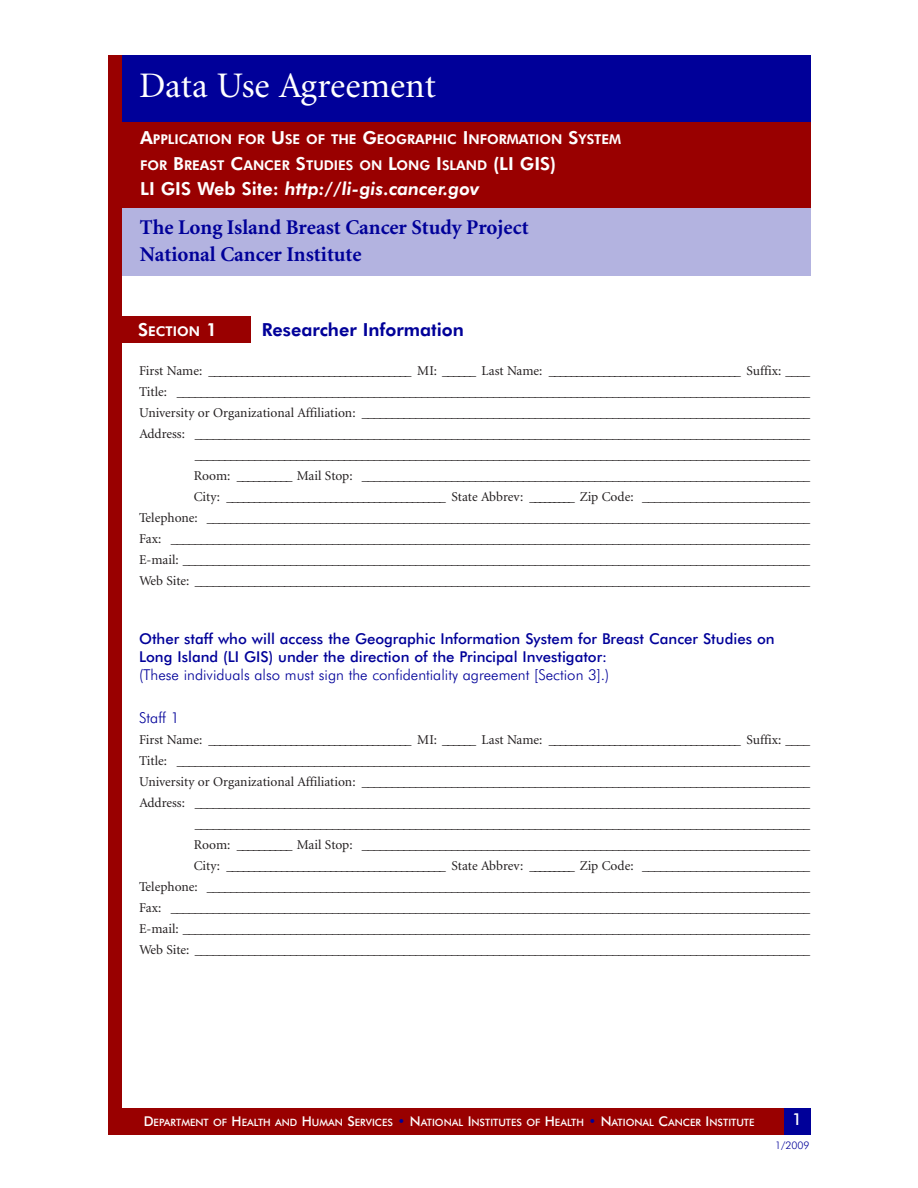
<style>
.page{position:relative;width:918px;height:1188px;background:#fff}
.page>*{position:absolute;margin:0;border:0;box-sizing:border-box;transform-origin:0 0}
.t1{font:36px "Minion Cyr";color:#fff}
.t2{font:700 21px/27px "Minion Cyr";color:#009}
.t3{font:italic 800 18px "Futura BT";color:#fff}
.t4{font:800 18px "Futura BT";color:#009}
.t5{font:500 16.5px "Futura BT";color:#fff}
.t6{font:500 15px/18px "Futura BT";color:#009}
.t7{font:300 15px "Futura BT";color:#009}
.t8{font:13.5px/21px "Minion Cyr";color:#231f20;text-align:right}
.t9{font:800 13.5px/25.5px "Futura BT";color:#fff}
.t10{font:300 10.5px "Futura BT";color:#009}
.t11{font:500 10.2px "Futura BT";color:#fff}
.s1{font-size:18px}
.s2{font-style:normal}
.s3{font-size:13.5px}
.s4{font-size:13.5px;color:#009}
</style>
<div class="page">
<div style="left:110px;top:208px;width:701px;height:68px;background:#b3b3e0"></div>
<div style="left:109px;top:55px;width:702px;height:68px;background:#009"></div>
<div style="left:110px;top:122px;width:701px;height:85px;background:#900"></div>
<div style="left:111px;top:1108px;width:673px;height:27px;background:#900"></div>
<div style="left:784px;top:1108px;width:27px;height:27px;background:#009"></div>
<div style="left:108px;top:316px;width:143px;height:27px;background:#900"></div>
<div style="left:108px;top:55px;width:13px;height:1080px;background:#900"></div>
<h1 class="t1" style="left:139px;top:72px;width:298px">Data Use Agreement</h1>
<p class="t9" style="left:140px;top:128px;width:483px"><span class="s1">A</span>PPLICATION FOR <span class="s1">U</span>SE OF THE <span class="s1">G</span>EOGRAPHIC <span class="s1">I</span>NFORMATION <span class="s1">S</span>YSTEM<br>FOR <span class="s1">B</span>REAST <span class="s1">C</span>ANCER <span class="s1">S</span>TUDIES ON <span class="s1">L</span>ONG <span class="s1">I</span>SLAND <span class="s1">(LI GIS)</span></p>
<h3 class="t3" style="left:140px;top:181px;width:341px"><span class="s2">LI GIS Web Site:</span> http://li-gis.cancer.gov</h3>
<h2 class="t2" style="left:140px;top:215px;width:390px">The Long Island Breast Cancer Study Project<br>National Cancer Institute</h2>
<p class="t9" style="left:138px;top:320px;width:81px"><span class="s1">S</span>ECTION <span class="s1">1</span></p>
<h3 class="t4" style="left:262px;top:322px;width:204px">Researcher Information</h3>
<p class="t8" style="left:139px;top:361px;width:673px">First Name: _____________________________________ MI: ______ Last Name: ___________________________________ Suffix: ____ Title: __________________________________________________________________________________________________________ University or Organizational Affiliation: ___________________________________________________________________________ Address: _______________________________________________________________________________________________________ _______________________________________________________________________________________________________<br>Room: __________ Mail Stop: ___________________________________________________________________________<br>City: ________________________________________ State Abbrev: _________ Zip Code: ____________________________ Telephone: _____________________________________________________________________________________________________ Fax: ___________________________________________________________________________________________________________ E-mail: _________________________________________________________________________________________________________ Web Site: _______________________________________________________________________________________________________</p>
<p class="t6" style="left:139px;top:631px;width:637px">Other staff who will access the Geographic Information System for Breast Cancer Studies on<br>Long Island (LI GIS) under the direction of the Principal Investigator:</p>
<p class="t7" style="left:139px;top:668px;width:472px">(These individuals also must sign the confidentiality agreement [Section 3].)</p>
<p class="t7" style="left:139px;top:712px;width:42px">Staff 1</p>
<p class="t8" style="left:139px;top:730px;width:673px">First Name: _____________________________________ MI: ______ Last Name: ___________________________________ Suffix: ____ Title: __________________________________________________________________________________________________________ University or Organizational Affiliation: ___________________________________________________________________________ Address: _______________________________________________________________________________________________________ _______________________________________________________________________________________________________<br>Room: __________ Mail Stop: ___________________________________________________________________________<br>City: ________________________________________ State Abbrev: _________ Zip Code: ____________________________ Telephone: _____________________________________________________________________________________________________ Fax: ___________________________________________________________________________________________________________ E-mail: _________________________________________________________________________________________________________ Web Site: _______________________________________________________________________________________________________</p>
<p class="t11" style="left:144px;top:1119px;width:612px"><span class="s3">D</span>EPARTMENT OF <span class="s3">H</span>EALTH AND <span class="s3">H</span>UMAN <span class="s3">S</span>ERVICES <span class="s4">•</span> <span class="s3">N</span>ATIONAL <span class="s3">I</span>NSTITUTES OF <span class="s3">H</span>EALTH <span class="s4">•</span> <span class="s3">N</span>ATIONAL <span class="s3">C</span>ANCER <span class="s3">I</span>NSTITUTE</p>
<p class="t5" style="left:792px;top:1112px;width:11px">1</p>
<p class="t10" style="left:775px;top:1141px;width:36px">1/2009</p>
</div>
